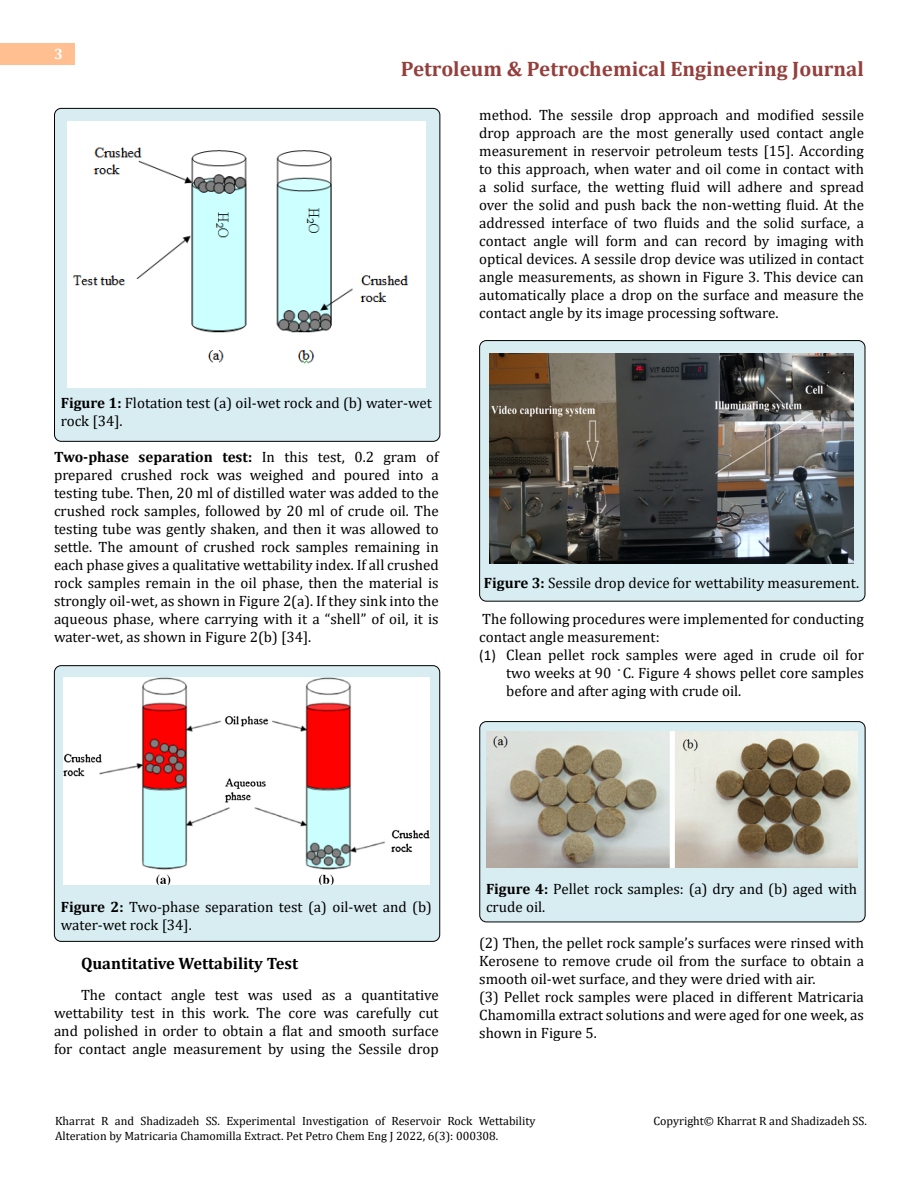
<style>
.page{position:relative;width:918px;height:1188px;background:#fff}
.page>*{position:absolute;margin:0;border:0;box-sizing:border-box;transform-origin:0 0}
.t1{font:700 21px "Cambria";color:#953f3c}
.t2{font:700 16.5px "Cambria";color:#000}
.t3{font:15px/18px "Cambria";color:#000}
.t4{font:700 15px "Cambria";color:#fff}
.t5{font:12px/14.4px "Cambria";color:#000}
.s1{font-weight:700}
.s2{font-family:"Calibri"}
</style>
<div class="page">
<div style="left:0;top:43px;width:75px;height:21px;background:#ffbf91"></div>
<div style="left:480px;top:722px;width:385px;height:200px;background:#d8edf2;border-radius:7px"></div>
<div style="left:479px;top:721px;width:387px;height:201px;border:1px solid #000;border-radius:7px"></div>
<div style="left:480px;top:341px;width:385px;height:260px;background:#d8edf2;border-radius:7px"></div>
<div style="left:479px;top:340px;width:386px;height:262px;border:1px solid #000;border-radius:7px"></div>
<div style="left:54px;top:666px;width:386px;height:275px;background:#d8edf2;border-radius:7px"></div>
<div style="left:54px;top:665px;width:386px;height:277px;border:1px solid #000;border-radius:7px"></div>
<div style="left:55px;top:108px;width:385px;height:333px;background:#d8edf2;border-radius:7px"></div>
<div style="left:54px;top:108px;width:386px;height:334px;border:1px solid #000;border-radius:7px"></div>
<img style="left:68px;top:121px;width:357px;height:267px">
<img style="left:63px;top:678px;width:366px;height:207px">
<img style="left:490px;top:354px;width:363px;height:209px">
<img style="left:486px;top:732px;width:371px;height:135px">
<p class="t4" style="left:54px;top:44px;width:10px">3</p>
<h1 class="t1" style="left:401px;top:54px;width:465px">Petroleum &amp; Petrochemical Engineering Journal</h1>
<p class="t3" style="left:479px;top:105px;width:386px;text-align:justify">method. The sessile drop approach and modified sessile drop approach are the most generally used contact angle measurement in reservoir petroleum tests [15]. According to this approach, when water and oil come in contact with a solid surface, the wetting fluid will adhere and spread over the solid and push back the non-wetting fluid. At the addressed interface of two fluids and the solid surface, a contact angle will form and can record by imaging with optical devices. A sessile drop device was utilized in contact angle measurements, as shown in Figure 3. This device can automatically place a drop on the surface and measure the contact angle by its image processing software.</p>
<p class="t3" style="left:61px;top:393px;width:373px"><span class="s1">Figure 1:</span> Flotation test (a) oil-wet rock and (b) water-wet rock [34].</p>
<p class="t3" style="left:54px;top:447px;width:386px;text-align:justify"><span class="s1">Two-phase separation test:</span> In this test, 0.2 gram of prepared crushed rock was weighed and poured into a testing tube. Then, 20 ml of distilled water was added to the crushed rock samples, followed by 20 ml of crude oil. The testing tube was gently shaken, and then it was allowed to settle. The amount of crushed rock samples remaining in each phase gives a qualitative wettability index. If all crushed rock samples remain in the oil phase, then the material is strongly oil-wet, as shown in Figure 2(a). If they sink into the aqueous phase, where carrying with it a “shell” of oil, it is water-wet, as shown in Figure 2(b) [34].</p>
<p class="t3" style="left:484px;top:573px;width:377px"><span class="s1">Figure 3:</span> Sessile drop device for wettability measurement.</p>
<p class="t3" style="left:482px;top:609px;width:383px">The following procedures were implemented for conducting</p>
<p class="t3" style="left:479px;top:627px;width:182px">contact angle measurement:</p>
<p class="t3" style="left:479px;top:645px;width:386px"><span class="s2">(1)</span> Clean pellet rock samples were aged in crude oil for</p>
<p class="t3" style="left:506px;top:663px;width:359px">two weeks at 90 <sup>◦</sup>C. Figure 4 shows pellet core samples</p>
<p class="t3" style="left:506px;top:681px;width:237px">before and after aging with crude oil.</p>
<p class="t3" style="left:61px;top:897px;width:373px"><span class="s1">Figure 2:</span> Two-phase separation test (a) oil-wet and (b) water-wet rock [34].</p>
<p class="t2" style="left:81px;top:951px;width:219px">Quantitative Wettability Test</p>
<p class="t3" style="left:54px;top:986px;width:386px;text-align:justify;text-indent:27px">The contact angle test was used as a quantitative wettability test in this work. The core was carefully cut and polished in order to obtain a flat and smooth surface for contact angle measurement by using the Sessile drop</p>
<p class="t3" style="left:486px;top:879px;width:373px"><span class="s1">Figure 4:</span> Pellet rock samples: (a) dry and (b) aged with crude oil.</p>
<p class="t3" style="left:479px;top:933px;width:386px">(2) Then, the pellet rock sample’s surfaces were rinsed with Kerosene to remove crude oil from the surface to obtain a smooth oil-wet surface, and they were dried with air.<br>(3) Pellet rock samples were placed in different Matricaria Chamomilla extract solutions and were aged for one week, as shown in Figure 5.</p>
<p class="t5" style="left:55px;top:1114px;width:482px">Kharrat R and Shadizadeh SS. Experimental Investigation of Reservoir Rock Wettability<br>Alteration by Matricaria Chamomilla Extract. Pet Petro Chem Eng J 2022, 6(3): 000308.</p>
<p class="t5" style="left:654px;top:1114px;width:215px">Copyright© Kharrat R and Shadizadeh SS.</p>
</div>
